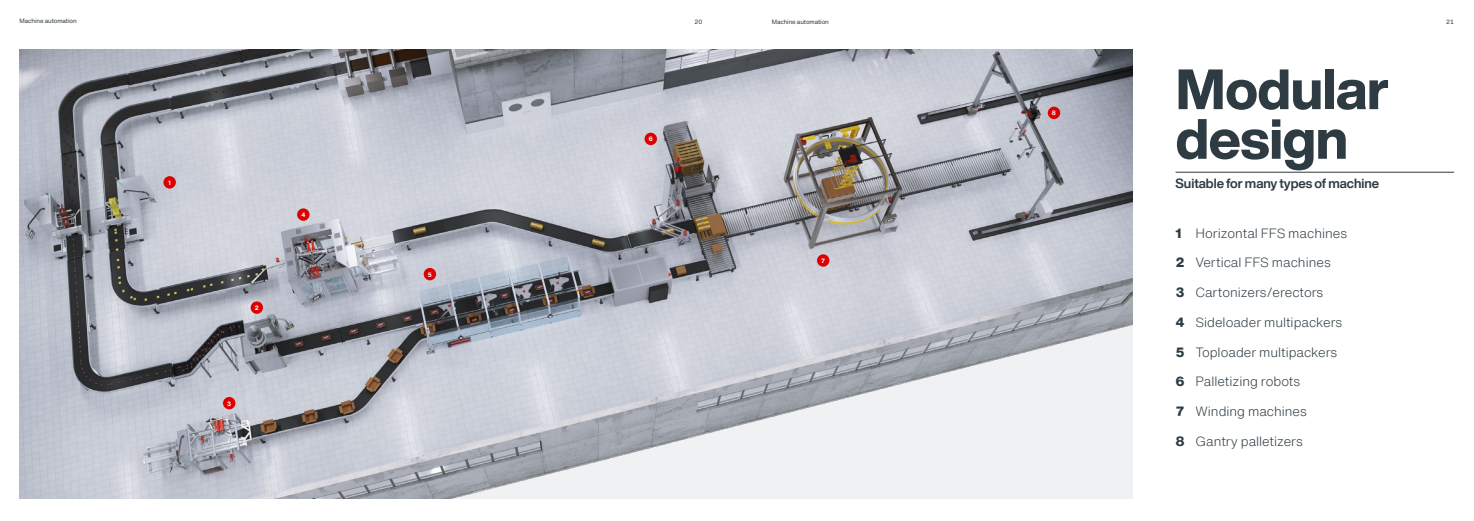
<style>
.page{position:relative;width:1474px;height:521px;background:#fff}
.page>*{position:absolute;margin:0;border:0;box-sizing:border-box;transform-origin:0 0}
.t1{font:800 55.74px/49.6px "Helvetica Now Display";letter-spacing:-.01em;color:#2e3b42}
.t2{font:300 13.12px "Helvetica Now Text";color:#2e3b42}
.t3{font:700 13.12px "Helvetica Now Display";color:#2e3b42}
.t4{font:6.12px "Helvetica Now Text";letter-spacing:-.015em;color:#2e3b42}
.t5{font:700 6.12px "Helvetica Now Text";color:#fff}
.s1{font-weight:800}
</style>
<div class="page">
<hr style="left:1175px;top:172px;width:278px;height:1px;background:#2e3b42">
<img style="left:20px;top:50px;width:1112px;height:449px">
<div style="left:163px;top:176px;width:13px;height:13px;background:#de0000;border-radius:50%"></div>
<div style="left:251px;top:301px;width:12px;height:13px;background:#de0000;border-radius:50%"></div>
<div style="left:223px;top:397px;width:12px;height:12px;background:#de0000;border-radius:50%"></div>
<div style="left:297px;top:208px;width:12px;height:13px;background:#de0000;border-radius:50%"></div>
<div style="left:424px;top:268px;width:12px;height:12px;background:#de0000;border-radius:50%"></div>
<div style="left:644px;top:133px;width:13px;height:12px;background:#de0000;border-radius:50%"></div>
<div style="left:817px;top:254px;width:12px;height:13px;background:#de0000;border-radius:50%"></div>
<div style="left:1047px;top:107px;width:13px;height:12px;background:#de0000;border-radius:50%"></div>
<p class="t4" style="left:20px;top:17px;width:59px">Machine automation</p>
<p class="t4" style="left:771px;top:17px;width:59px">Machine automation</p>
<p class="t4" style="left:694px;top:17px;width:9px">20</p>
<p class="t4" style="left:1446px;top:17px;width:9px">21</p>
<p class="t5" style="left:168px;top:178px;width:4px">1</p>
<p class="t5" style="left:255px;top:303px;width:6px">2</p>
<p class="t5" style="left:227px;top:399px;width:6px">3</p>
<p class="t5" style="left:301px;top:210px;width:6px">4</p>
<p class="t5" style="left:428px;top:270px;width:6px">5</p>
<p class="t5" style="left:648px;top:135px;width:6px">6</p>
<p class="t5" style="left:821px;top:256px;width:6px">7</p>
<p class="t5" style="left:1051px;top:109px;width:6px">8</p>
<h1 class="t1" style="left:1175px;top:65px;width:215px">Modular design</h1>
<p class="t3" style="left:1175px;top:174px;width:205px">Suitable for many types of machine</p>
<p class="t2" style="left:1175px;top:223px;width:173px"><span class="s1">1</span> Horizontal FFS machines</p>
<p class="t2" style="left:1175px;top:253px;width:157px"><span class="s1">2</span> Vertical FFS machines</p>
<p class="t2" style="left:1175px;top:283px;width:149px"><span class="s1">3</span> Cartonizers/erectors</p>
<p class="t2" style="left:1175px;top:312px;width:168px"><span class="s1">4</span> Sideloader multipackers</p>
<p class="t2" style="left:1175px;top:342px;width:163px"><span class="s1">5</span> Toploader multipackers</p>
<p class="t2" style="left:1175px;top:372px;width:126px"><span class="s1">6</span> Palletizing robots</p>
<p class="t2" style="left:1175px;top:402px;width:133px"><span class="s1">7</span> Winding machines</p>
<p class="t2" style="left:1175px;top:431px;width:129px"><span class="s1">8</span> Gantry palletizers</p>
</div>
